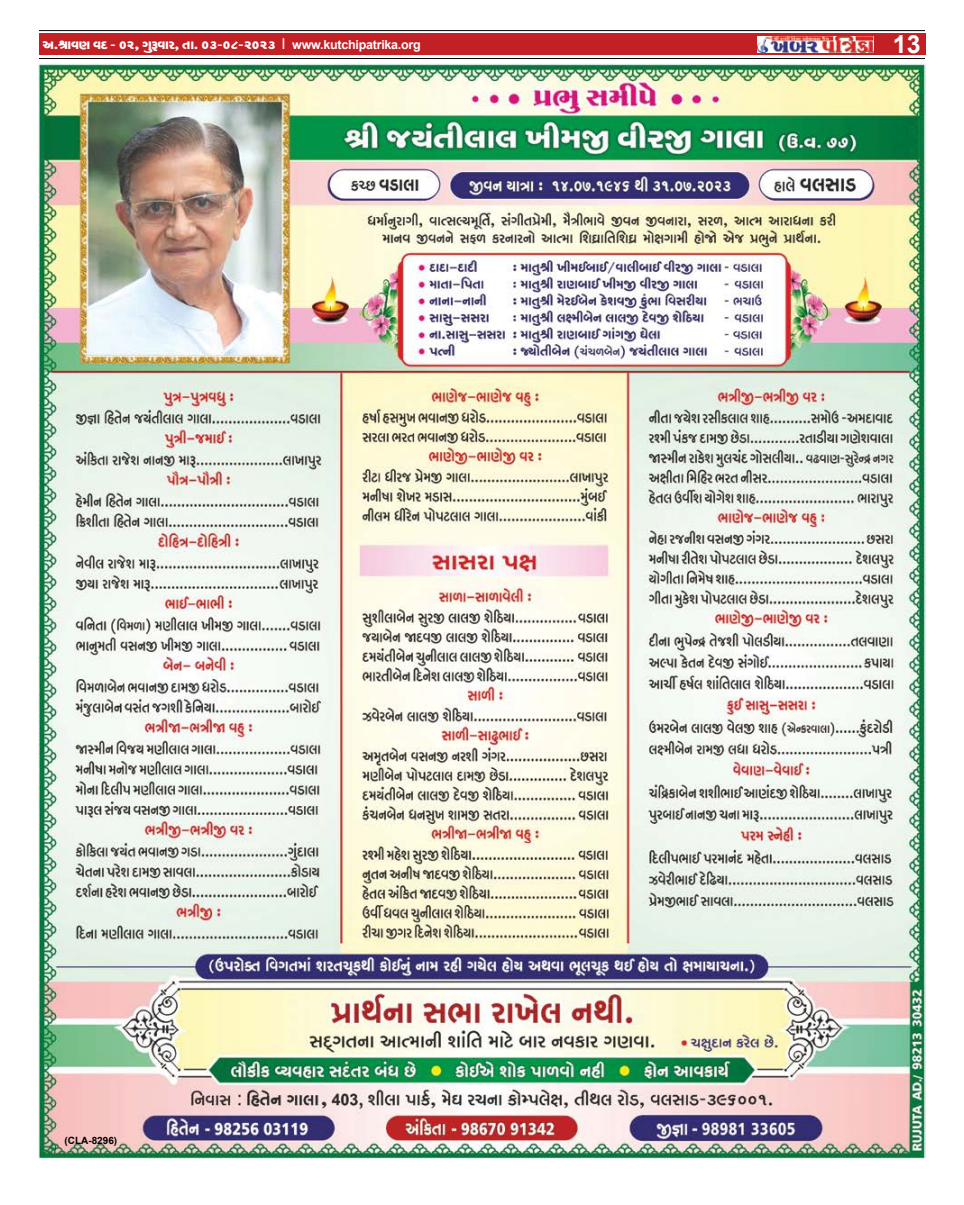
<style>
.page{position:relative;width:964px;height:1205px;background:#fff}
.page>*{position:absolute;margin:0;border:0;box-sizing:border-box;transform-origin:0 0}
.t1{font:700 25px "Arial";color:#fff}
.t2{font:15px "SHREE GUJ7";letter-spacing:-.02em;color:#fff}
.t3{font:700 10px "Arial";color:#000}
.s1{font-family:"Arial"}
.s2{font-family:"Arial";font-weight:700;font-size:12.5px}
</style>
<div class="page">
<hr style="left:39px;top:58px;width:886px;height:1px;background:#000">
<div style="left:39px;top:34px;width:886px;height:21px;background:#c22025"></div>
<hr style="left:39px;top:30px;width:886px;height:1px;background:#000">
<img style="left:757px;top:36px;width:116px;height:17px">
<img style="left:39px;top:64px;width:886px;height:1095px">
<p class="t2" style="left:43px;top:38px;width:380px">A.îphZ hv$ - 02, Nyê$hpf, sp. 03-08-2023 <span class="s1">I</span> <span class="s2">www.kutchipatrika.org</span></p>
<h1 class="t1" style="left:893px;top:26px;width:29px">13</h1>
<p class="t3" style="left:64px;top:1133px;width:54px">(CLA-8296)</p>
</div>
